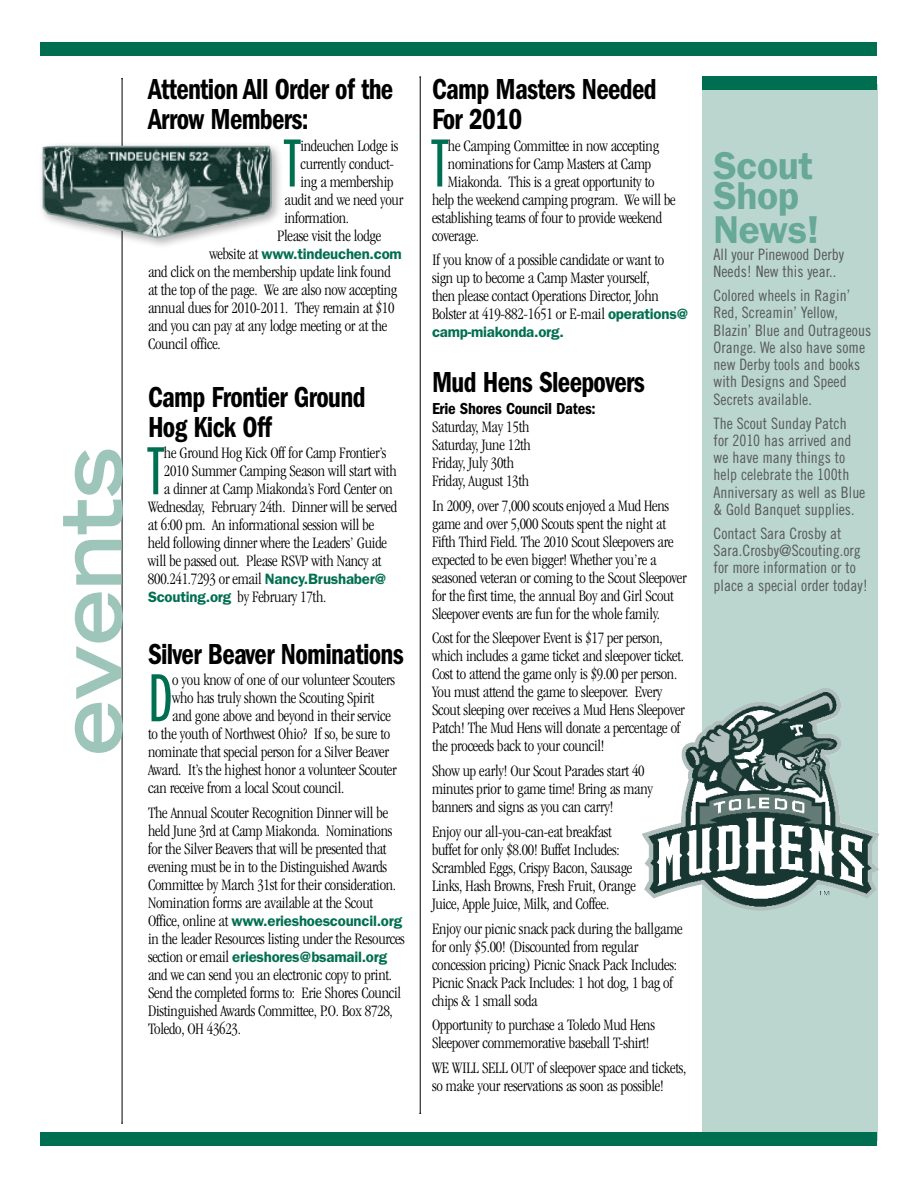
<style>
.page{position:relative;width:918px;height:1188px;background:#fff}
.page>*{position:absolute;margin:0;border:0;box-sizing:border-box;transform-origin:0 0}
.t1{font:700 expanded 84px "Trade Gothic LH";letter-spacing:-.01em;color:#9ec5ba}
.t2{font:70.5px "Franklin Gothic Book X Cmpr";color:#006f51}
.t3{font:600 39px/30px "Franklin Gothic";letter-spacing:-.01em;color:#67a896}
.t4{font:600 condensed 30px/30px "Franklin Gothic";letter-spacing:-.025em;color:#000;scale:.9 1}
.t5{font:300 condensed 16.5px/18px "Garamond";letter-spacing:-.015em;color:#000}
.t6{font:600 condensed 16.5px "Franklin Gothic";letter-spacing:-.015em;color:#000}
.t7{font:15.75px/17.2px "Trade Gothic Cond Eighteen";color:#58595b}
.t8{font:600 15px "Franklin Gothic";letter-spacing:-.015em;color:#006f51}
.s1{font-family:"Garamond";font-weight:300;font-stretch:condensed;font-size:16.5px;color:#000}
.s2{font-family:"Franklin Gothic";font-weight:600;font-stretch:normal;font-size:15px;color:#006f51}
</style>
<div class="page">
<svg style="left:702px;top:84px;width:176px;height:1057px;background:#afcac2"></svg>
<div style="left:40px;top:43px;width:837px;height:13px;background:#006f51"></div>
<hr style="left:122px;top:79px;width:1px;height:1044px;background:#000">
<div style="left:702px;top:76px;width:175px;height:14px;background:#006f51"></div>
<hr style="left:420px;top:77px;width:1px;height:1036px;background:#000">
<div style="left:40px;top:1132px;width:837px;height:14px;background:#006f51"></div>
<div style="left:38px;top:141px;width:246px;height:109px;background:#000;opacity:.3"></div>
<img style="left:43px;top:146px;width:231px;height:94px">
<img style="left:746px;top:688px;width:79px;height:19px">
<h1 class="t1" style="left:36px;top:756px;width:310px;rotate:-90deg">events</h1>
<h3 class="t4" style="left:148px;top:74px;width:274px">Attention All Order of the<br>Arrow Members:</h3>
<h2 class="t2" style="left:285px;top:127px;width:17px">T</h2>
<p class="t5" style="left:300px;top:136px;width:100px">indeuchen Lodge is</p>
<p class="t5" style="left:300px;top:154px;width:95px">currently conduct-</p>
<p class="t5" style="left:300px;top:172px;width:95px">ing a membership</p>
<p class="t5" style="left:285px;top:190px;width:120px">audit and we need your</p>
<p class="t5" style="left:285px;top:208px;width:66px">information.</p>
<p class="t5" style="left:277px;top:226px;width:106px">Please visit the lodge</p>
<p class="t8" style="left:210px;top:245px;width:194px"><span class="s1">website at</span> www.tindeuchen.com</p>
<p class="t5" style="left:148px;top:262px;width:251px">and click on the membership update link found at the top of the page. We are also now accepting annual dues for 2010-2011. They remain at $10 and you can pay at any lodge meeting or at the Council office.</p>
<h3 class="t4" style="left:148px;top:382px;width:243px">Camp Frontier Ground<br>Hog Kick Off</h3>
<h2 class="t2" style="left:148px;top:435px;width:17px">T</h2>
<p class="t5" style="left:164px;top:444px;width:224px">he Ground Hog Kick Off for Camp Frontier’s</p>
<p class="t5" style="left:164px;top:462px;width:234px">2010 Summer Camping Season will start with</p>
<p class="t5" style="left:164px;top:480px;width:230px">a dinner at Camp Miakonda’s Ford Center on</p>
<p class="t5" style="left:148px;top:498px;width:251px">Wednesday, February 24th. Dinner will be served</p>
<p class="t5" style="left:148px;top:516px;width:228px">at 6:00 pm. An informational session will be</p>
<p class="t5" style="left:148px;top:534px;width:241px">held following dinner where the Leaders’ Guide</p>
<p class="t5" style="left:148px;top:552px;width:235px">will be passed out. Please RSVP with Nancy at</p>
<p class="t5" style="left:148px;top:570px;width:240px">800.241.7293 or email <span class="s2">Nancy.Brushaber@</span></p>
<p class="t5" style="left:148px;top:588px;width:180px"><span class="s2">Scouting.org</span> by February 17th.</p>
<h3 class="t4" style="left:148px;top:639px;width:286px">Silver Beaver Nominations</h3>
<h2 class="t2" style="left:148px;top:662px;width:27px">D</h2>
<p class="t5" style="left:172px;top:671px;width:224px">o you know of one of our volunteer Scouters</p>
<p class="t5" style="left:172px;top:689px;width:204px">who has truly shown the Scouting Spirit</p>
<p class="t5" style="left:172px;top:707px;width:220px">and gone above and beyond in their service</p>
<p class="t5" style="left:148px;top:725px;width:244px">to the youth of Northwest Ohio? If so, be sure to</p>
<p class="t5" style="left:148px;top:743px;width:243px">nominate that special person for a Silver Beaver</p>
<p class="t5" style="left:148px;top:761px;width:250px">Award. It’s the highest honor a volunteer Scouter</p>
<p class="t5" style="left:148px;top:779px;width:198px">can receive from a local Scout council.</p>
<p class="t5" style="left:148px;top:804px;width:250px">The Annual Scouter Recognition Dinner will be held June 3rd at Camp Miakonda. Nominations for the Silver Beavers that will be presented that evening must be in to the Distinguished Awards Committee by March 31st for their consideration.<br>Nomination forms are available at the Scout</p>
<p class="t8" style="left:148px;top:912px;width:256px"><span class="s1">Office, online at</span> www.erieshoescouncil.org</p>
<p class="t5" style="left:148px;top:930px;width:258px">in the leader Resources listing under the Resources</p>
<p class="t8" style="left:148px;top:948px;width:241px"><span class="s1">section or email</span> erieshores@bsamail.org</p>
<p class="t5" style="left:148px;top:966px;width:255px">and we can send you an electronic copy to print.<br>Send the completed forms to: Erie Shores Council Distinguished Awards Committee, P.O. Box 8728, Toledo, OH 43623.</p>
<h3 class="t4" style="left:432px;top:74px;width:251px">Camp Masters Needed<br>For 2010</h3>
<h2 class="t2" style="left:432px;top:127px;width:17px">T</h2>
<p class="t5" style="left:448px;top:136px;width:213px">he Camping Committee in now accepting</p>
<p class="t5" style="left:448px;top:154px;width:205px">nominations for Camp Masters at Camp</p>
<p class="t5" style="left:448px;top:172px;width:208px">Miakonda. This is a great opportunity to</p>
<p class="t5" style="left:432px;top:190px;width:245px">help the weekend camping program. We will be</p>
<p class="t5" style="left:432px;top:208px;width:232px">establishing teams of four to provide weekend</p>
<p class="t5" style="left:432px;top:226px;width:49px">coverage.</p>
<p class="t5" style="left:432px;top:251px;width:258px">If you know of a possible candidate or want to sign up to become a Camp Master yourself,<br>then please contact Operations Director, John Bolster at 419-882-1651 or E-mail <span class="s2">operations@</span></p>
<p class="t8" style="left:432px;top:323px;width:133px">camp-miakonda.org.</p>
<h3 class="t4" style="left:432px;top:367px;width:238px">Mud Hens Sleepovers</h3>
<p class="t6" style="left:432px;top:399px;width:165px">Erie Shores Council Dates:</p>
<p class="t5" style="left:432px;top:418px;width:100px">Saturday, May 15th<br>Saturday, June 12th<br>Friday, July 30th<br>Friday, August 13th</p>
<p class="t5" style="left:432px;top:496px;width:256px">In 2009, over 7,000 scouts enjoyed a Mud Hens game and over 5,000 Scouts spent the night at Fifth Third Field. The 2010 Scout Sleepovers are expected to be even bigger! Whether you’re a seasoned veteran or coming to the Scout Sleepover for the first time, the annual Boy and Girl Scout Sleepover events are fun for the whole family.</p>
<p class="t5" style="left:432px;top:629px;width:254px">Cost for the Sleepover Event is $17 per person, which includes a game ticket and sleepover ticket.<br>Cost to attend the game only is $9.00 per person.<br>You must attend the game to sleepover. Every Scout sleeping over receives a Mud Hens Sleepover Patch! The Mud Hens will donate a percentage of the proceeds back to your council!</p>
<p class="t5" style="left:432px;top:762px;width:222px">Show up early! Our Scout Parades start 40 minutes prior to game time! Bring as many banners and signs as you can carry!</p>
<p class="t5" style="left:432px;top:823px;width:205px">Enjoy our all-you-can-eat breakfast buffet for only $8.00! Buffet Includes:<br>Scrambled Eggs, Crispy Bacon, Sausage Links, Hash Browns, Fresh Fruit, Orange Juice, Apple Juice, Milk, and Coffee.</p>
<p class="t5" style="left:432px;top:919px;width:252px">Enjoy our picnic snack pack during the ballgame for only $5.00! (Discounted from regular concession pricing) Picnic Snack Pack Includes:<br>Picnic Snack Pack Includes: 1 hot dog, 1 bag of chips &amp; 1 small soda</p>
<p class="t5" style="left:432px;top:1016px;width:224px">Opportunity to purchase a Toledo Mud Hens<br>Sleepover commemorative baseball T-shirt!</p>
<p class="t5" style="left:432px;top:1059px;width:256px">WE WILL SELL OUT of sleepover space and tickets, so make your reservations as soon as possible!</p>
<h3 class="t3" style="left:714px;top:151px;width:101px">Scout<br>Shop</h3>
<h3 class="t3" style="left:714px;top:214px;width:107px">News!</h3>
<p class="t7" style="left:714px;top:246px;width:132px">All your Pinewood Derby<br>Needs! New this year..</p>
<p class="t7" style="left:714px;top:287px;width:159px">Colored wheels in Ragin’<br>Red, Screamin’ Yellow,<br>Blazin’ Blue and Outrageous<br>Orange. We also have some new Derby tools and books with Designs and Speed<br>Secrets available.</p>
<p class="t7" style="left:714px;top:414px;width:153px">The Scout Sunday Patch for 2010 has arrived and we have many things to help celebrate the 100th<br>Anniversary as well as Blue &amp; Gold Banquet supplies.</p>
<p class="t7" style="left:714px;top:525px;width:156px">Contact Sara Crosby at<br>Sara.Crosby@Scouting.org for more information or to place a special order today!</p>
</div>
